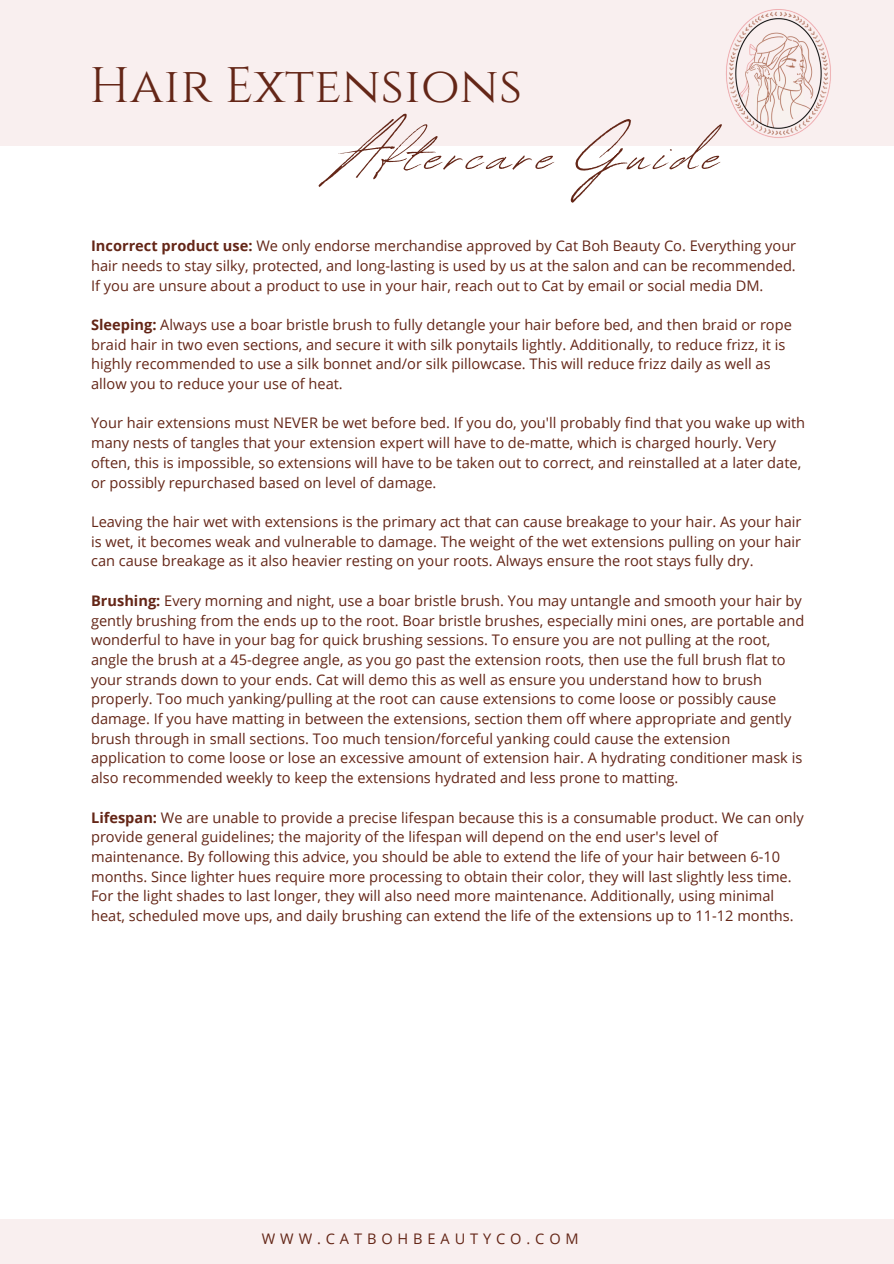
<style>
.page{position:relative;width:894px;height:1264px;background:#fff}
.page>*{position:absolute;margin:0;border:0;box-sizing:border-box;transform-origin:0 0}
.t1{font:78.3px "Revive 80 Signature";letter-spacing:.06em;color:#642617}
.t2{font:49.8px "Cinzel";letter-spacing:.005em;color:#642617}
.t3{font:14.55px/19.6px "Open Sans";color:#642617}
.t4{font:14.55px "Open Sans";letter-spacing:.335em;color:#642617}
.s1{font-weight:700}
</style>
<div class="page">
<div style="left:0;top:1218px;width:893px;height:45px;background:#f9efef"></div>
<div style="left:0;top:0;width:893px;height:145px;background:#f9efef"></div>
<img style="left:687px;top:9px;width:181px;height:137px">
<p class="t2" style="left:89px;top:53px;width:434px">Hair Extensions</p>
<p class="t1" style="left:335px;top:96px;width:386px">Aftercare Guide</p>
<h2 class="t3" style="left:91px;top:236px;width:706px;text-align:justify"><span class="s1">Incorrect product use:</span> We only endorse merchandise approved by Cat Boh Beauty Co. Everything your hair needs to stay silky, protected, and long-lasting is used by us at the salon and can be recommended.<br>If you are unsure about a product to use in your hair, reach out to Cat by email or social media DM.</h2>
<p class="t3" style="left:91px;top:314px;width:702px"><span class="s1">Sleeping:</span> Always use a boar bristle brush to fully detangle your hair before bed, and then braid or rope braid hair in two even sections, and secure it with silk ponytails lightly. Additionally, to reduce frizz, it is highly recommended to use a silk bonnet and/or silk pillowcase. This will reduce frizz daily as well as allow you to reduce your use of heat.</p>
<h1 class="t3" style="left:91px;top:413px;width:715px">Your hair extensions must NEVER be wet before bed. If you do, you'll probably find that you wake up with many nests of tangles that your extension expert will have to de-matte, which is charged hourly. Very often, this is impossible, so extensions will have to be taken out to correct, and reinstalled at a later date, or possibly repurchased based on level of damage.</h1>
<p class="t3" style="left:91px;top:511px;width:711px;text-align:justify">Leaving the hair wet with extensions is the primary act that can cause breakage to your hair. As your hair is wet, it becomes weak and vulnerable to damage. The weight of the wet extensions pulling on your hair can cause breakage as it also heavier resting on your roots. Always ensure the root stays fully dry.</p>
<p class="t3" style="left:91px;top:590px;width:714px"><span class="s1">Brushing:</span> Every morning and night, use a boar bristle brush. You may untangle and smooth your hair by gently brushing from the ends up to the root. Boar bristle brushes, especially mini ones, are portable and wonderful to have in your bag for quick brushing sessions. To ensure you are not pulling at the root, angle the brush at a 45-degree angle, as you go past the extension roots, then use the full brush flat to your strands down to your ends. Cat will demo this as well as ensure you understand how to brush properly. Too much yanking/pulling at the root can cause extensions to come loose or possibly cause damage. If you have matting in between the extensions, section them off where appropriate and gently brush through in small sections. Too much tension/forceful yanking could cause the extension application to come loose or lose an excessive amount of extension hair. A hydrating conditioner mask is also recommended weekly to keep the extensions hydrated and less prone to matting.</p>
<p class="t3" style="left:91px;top:807px;width:714px"><span class="s1">Lifespan:</span> We are unable to provide a precise lifespan because this is a consumable product. We can only provide general guidelines; the majority of the lifespan will depend on the end user's level of maintenance. By following this advice, you should be able to extend the life of your hair between 6-10 months. Since lighter hues require more processing to obtain their color, they will last slightly less time.<br>For the light shades to last longer, they will also need more maintenance. Additionally, using minimal heat, scheduled move ups, and daily brushing can extend the life of the extensions up to 11-12 months.</p>
<p class="t4" style="left:262px;top:1228px;width:318px">WWW.CATBOHBEAUTYCO.COM</p>
</div>
